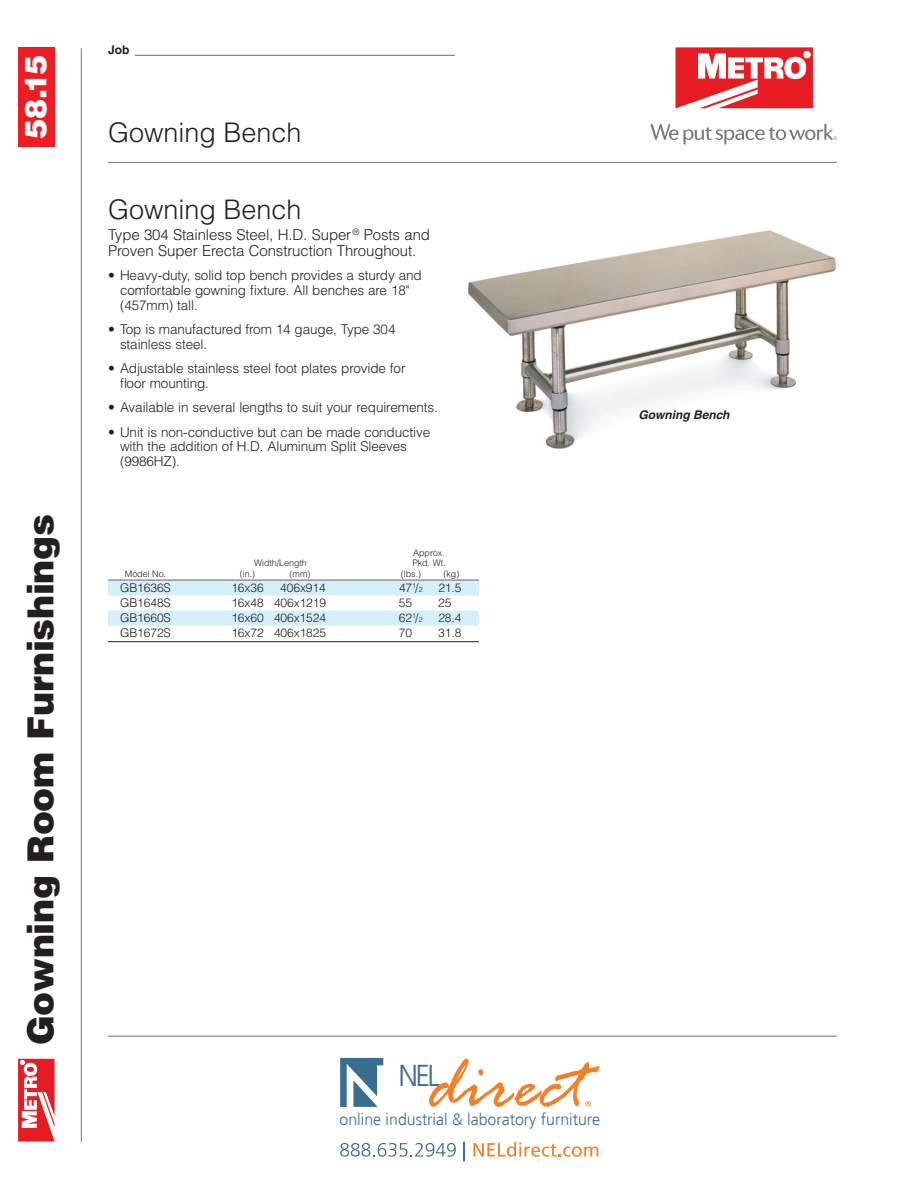
<style>
.page{position:relative;width:918px;height:1188px;background:#fff}
.page>*{position:absolute;margin:0;border:0;box-sizing:border-box;transform-origin:0 0}
.t1{font:italic 79.35px "Rage";color:#f48026}
.t2{font:900 36px "Helvetica";letter-spacing:-.01em;color:#231f20}
.t3{font:300 30.15px "Frutiger";color:#386e8f}
.t4{font:900 30px "Helvetica";color:#fff}
.t5{font:300 27px "Helvetica";color:#231f20}
.t6{font:300 16.35px "Frutiger";color:#386e8f}
.t7{font:300 15px/16.5px "Helvetica";letter-spacing:-.01em;color:#231f20}
.t8{font:300 13.5px/15px "Helvetica";letter-spacing:-.01em;color:#231f20}
.t9{font:300 12px "Helvetica";letter-spacing:-.01em;color:#231f20}
.t10{font:700 12px "Helvetica";color:#231f20}
.t11{font:italic 700 12px "Helvetica";color:#231f20}
.t12{font:300 9px "Helvetica";letter-spacing:-.01em;color:#231f20}
.s1{font-size:7.05px}
</style>
<div class="page">
<div style="left:18px;top:47px;width:37px;height:100px;background:#ee1d23"></div>
<hr style="left:81px;top:48px;width:1px;height:1094px;background:#76787b">
<svg style="left:18px;top:1059px;width:37px;height:83px"></svg>
<svg style="left:676px;top:47px;width:137px;height:61px"></svg>
<svg style="left:650px;top:124px;width:187px;height:20px"></svg>
<hr style="left:108px;top:162px;width:729px;height:1px;background:#76787b">
<hr style="left:108px;top:1036px;width:729px;height:1px;background:#6c6d70">
<img style="left:468px;top:230px;width:368px;height:219px">
<hr style="left:108px;top:580px;width:371px;height:1px;background:#231f20">
<div style="left:108px;top:581px;width:371px;height:16px;background:#d4effb"></div>
<div style="left:108px;top:596px;width:371px;height:16px;background:#fff"></div>
<div style="left:108px;top:611px;width:371px;height:16px;background:#d4effb"></div>
<div style="left:108px;top:626px;width:371px;height:16px;background:#fff"></div>
<hr style="left:108px;top:641px;width:371px;height:1px;background:#231f20">
<svg style="left:340px;top:1058px;width:43px;height:49px"></svg>
<svg style="left:585px;top:1101px;width:6px;height:5px"></svg>
<svg style="left:340px;top:1143px;width:116px;height:14px"></svg>
<svg style="left:464px;top:1142px;width:1px;height:19px"></svg>
<svg style="left:473px;top:1142px;width:125px;height:15px"></svg>
<h3 class="t4" style="left:16px;top:139px;width:86px;rotate:-90deg">58.15</h3>
<h2 class="t2" style="left:17px;top:1045px;width:532px;rotate:-90deg">Gowning Room Furnishings</h2>
<p class="t10" style="left:108px;top:43px;width:348px">Job ________________________________________________</p>
<h3 class="t5" style="left:108px;top:115px;width:195px">Gowning Bench</h3>
<h3 class="t5" style="left:108px;top:193px;width:195px">Gowning Bench</h3>
<p class="t7" style="left:108px;top:226px;width:324px">Type 304 Stainless Steel, H.D. Super <sup>®</sup> Posts and<br>Proven Super Erecta Construction Throughout.</p>
<p class="t8" style="left:120px;top:268px;width:303px;text-indent:-12px">• Heavy-duty, solid top bench provides a sturdy and comfortable gowning fixture. All benches are 18" (457mm) tall.</p>
<p class="t8" style="left:120px;top:322px;width:277px;text-indent:-12px">• Top is manufactured from 14 gauge, Type 304 stainless steel.</p>
<p class="t8" style="left:120px;top:361px;width:287px;text-indent:-12px">• Adjustable stainless steel foot plates provide for floor mounting.</p>
<p class="t8" style="left:108px;top:400px;width:331px">• Available in several lengths to suit your requirements.</p>
<p class="t8" style="left:120px;top:424px;width:312px;text-indent:-12px">• Unit is non-conductive but can be made conductive with the addition of H.D. Aluminum Split Sleeves (9986HZ).</p>
<p class="t12" style="left:413px;top:547px;width:33px">Approx.</p>
<p class="t12" style="left:254px;top:558px;width:54px">Width/Length</p>
<p class="t12" style="left:412px;top:558px;width:35px">Pkd. Wt.</p>
<p class="t12" style="left:125px;top:568px;width:43px">Model No.</p>
<p class="t12" style="left:240px;top:568px;width:17px">(in.)</p>
<p class="t12" style="left:290px;top:568px;width:22px">(mm)</p>
<p class="t12" style="left:401px;top:568px;width:22px">(lbs.)</p>
<p class="t12" style="left:444px;top:568px;width:17px">(kg)</p>
<p class="t9" style="left:120px;top:580px;width:52px">GB1636S</p>
<p class="t9" style="left:231px;top:580px;width:34px">16x36</p>
<p class="t9" style="left:280px;top:580px;width:47px">406x914</p>
<p class="t9" style="left:399px;top:580px;width:25px">47<sup>1</sup>/<span class="s1">2</span></p>
<p class="t9" style="left:438px;top:580px;width:25px">21.5</p>
<p class="t9" style="left:120px;top:595px;width:52px">GB1648S</p>
<p class="t9" style="left:231px;top:595px;width:96px">16x48 406x1219</p>
<p class="t9" style="left:399px;top:595px;width:15px">55</p>
<p class="t9" style="left:438px;top:595px;width:15px">25</p>
<p class="t9" style="left:120px;top:610px;width:52px">GB1660S</p>
<p class="t9" style="left:231px;top:610px;width:96px">16x60 406x1524</p>
<p class="t9" style="left:399px;top:610px;width:25px">62<sup>1</sup>/<span class="s1">2</span></p>
<p class="t9" style="left:438px;top:610px;width:25px">28.4</p>
<p class="t9" style="left:120px;top:625px;width:52px">GB1672S</p>
<p class="t9" style="left:231px;top:625px;width:96px">16x72 406x1825</p>
<p class="t9" style="left:399px;top:625px;width:15px">70</p>
<p class="t9" style="left:438px;top:625px;width:25px">31.8</p>
<p class="t11" style="left:639px;top:408px;width:93px">Gowning Bench</p>
<h1 class="t1" style="left:428px;top:1042px;width:160px">direct</h1>
<p class="t6" style="left:340px;top:1111px;width:262px">online industrial &amp; laboratory furniture</p>
<h3 class="t3" style="left:399px;top:1059px;width:44px">NEL</h3>
</div>
